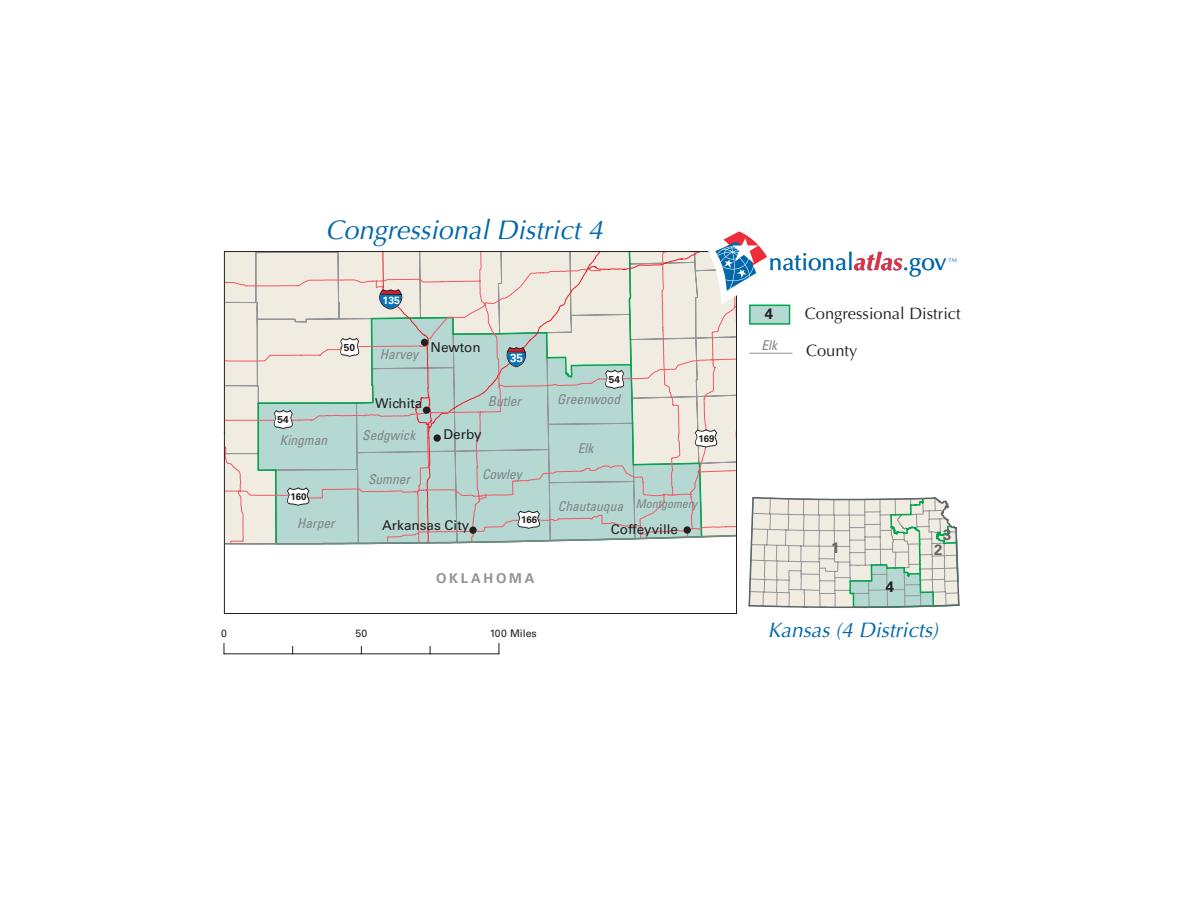
<style>
.page{position:relative;width:1188px;height:918px;background:#fff}
.page>*{position:absolute;margin:0;border:0;box-sizing:border-box;transform-origin:0 0}
.t1{font:italic 27px "Optima";color:#0068ab}
.t2{font:24.3px "Optima";color:#0068ab}
.t3{font:italic 21px "Optima";color:#0068ab}
.t4{font:16.5px/36.2px "Optima";color:#231f20}
.t5{font:700 15px "Univers";color:#636366}
.t6{font:700 15px "Univers";color:#231f20}
.t7{font:italic condensed 13.5px "Univers";color:#808285}
.t8{font:13.5px "Univers";color:#231f20}
.t9{font:700 13.5px "Univers";letter-spacing:.2em;color:#939598}
.t10{font:700 11.7px "Univers";color:#fff}
.t11{font:10.5px "Univers";color:#231f20}
.t12{font:700 10.5px "Univers";color:#fff}
.t13{font:700 10.05px "Univers";color:#231f20}
.t14{font:700 9.6px "Univers";color:#231f20}
.t15{font:5.7px "Optima";color:#0068ab}
.s1{font-weight:700;font-style:italic}
</style>
<div class="page">
<svg style="left:224px;top:251px;width:513px;height:362px"></svg>
<svg style="left:748px;top:497px;width:212px;height:112px;background:#d6dad1"></svg>
<svg style="left:749px;top:352px;width:44px;height:2px"></svg>
<div style="left:750px;top:305px;width:40px;height:19px;background:#b5d8d2"></div>
<div style="left:749px;top:305px;width:41px;height:20px;border:2px solid #00a54f"></div>
<svg style="left:704px;top:231px;width:64px;height:74px"></svg>
<svg style="left:223px;top:643px;width:277px;height:12px"></svg>
<p class="t1" style="left:325px;top:214px;width:279px">Congressional District 4</p>
<p class="t12" style="left:383px;top:294px;width:19px">135</p>
<p class="t13" style="left:344px;top:342px;width:13px">50</p>
<p class="t7" style="left:380px;top:346px;width:40px">Harvey</p>
<p class="t8" style="left:431px;top:340px;width:52px">Newton</p>
<p class="t10" style="left:510px;top:351px;width:15px">35</p>
<p class="t13" style="left:609px;top:374px;width:13px">54</p>
<p class="t8" style="left:375px;top:396px;width:49px">Wichita</p>
<p class="t7" style="left:488px;top:393px;width:34px">Butler</p>
<p class="t7" style="left:557px;top:390px;width:64px">Greenwood</p>
<p class="t13" style="left:277px;top:414px;width:13px">54</p>
<p class="t7" style="left:280px;top:432px;width:49px">Kingman</p>
<p class="t7" style="left:362px;top:426px;width:55px">Sedgwick</p>
<p class="t8" style="left:444px;top:426px;width:40px">Derby</p>
<p class="t7" style="left:578px;top:440px;width:17px">Elk</p>
<p class="t14" style="left:698px;top:433px;width:18px">169</p>
<p class="t7" style="left:368px;top:470px;width:43px">Sumner</p>
<p class="t7" style="left:482px;top:465px;width:41px">Cowley</p>
<p class="t14" style="left:290px;top:491px;width:18px">160</p>
<p class="t7" style="left:558px;top:498px;width:141px">Chautauqua <sup>Montgomery</sup></p>
<p class="t7" style="left:297px;top:515px;width:39px">Harper</p>
<p class="t14" style="left:521px;top:514px;width:18px">166</p>
<p class="t8" style="left:382px;top:517px;width:89px">Arkansas City</p>
<p class="t8" style="left:611px;top:521px;width:69px">Coffeyville</p>
<p class="t9" style="left:436px;top:570px;width:100px">OKLAHOMA</p>
<p class="t2" style="left:769px;top:248px;width:179px">national<span class="s1">atlas</span>.gov</p>
<p class="t15" style="left:949px;top:257px;width:10px">TM</p>
<p class="t6" style="left:765px;top:305px;width:10px">4</p>
<p class="t7" style="left:761px;top:337px;width:17px">Elk</p>
<p class="t4" style="left:805px;top:296px;width:157px">Congressional District<br>County</p>
<p class="t5" style="left:943px;top:526px;width:10px">3</p>
<p class="t5" style="left:831px;top:539px;width:10px">1</p>
<p class="t5" style="left:934px;top:541px;width:10px">2</p>
<p class="t6" style="left:886px;top:578px;width:10px">4</p>
<p class="t11" style="left:221px;top:628px;width:7px">0</p>
<p class="t11" style="left:356px;top:628px;width:13px">50</p>
<p class="t11" style="left:490px;top:628px;width:49px">100 Miles</p>
<p class="t3" style="left:768px;top:618px;width:172px">Kansas (4 Districts)</p>
</div>
